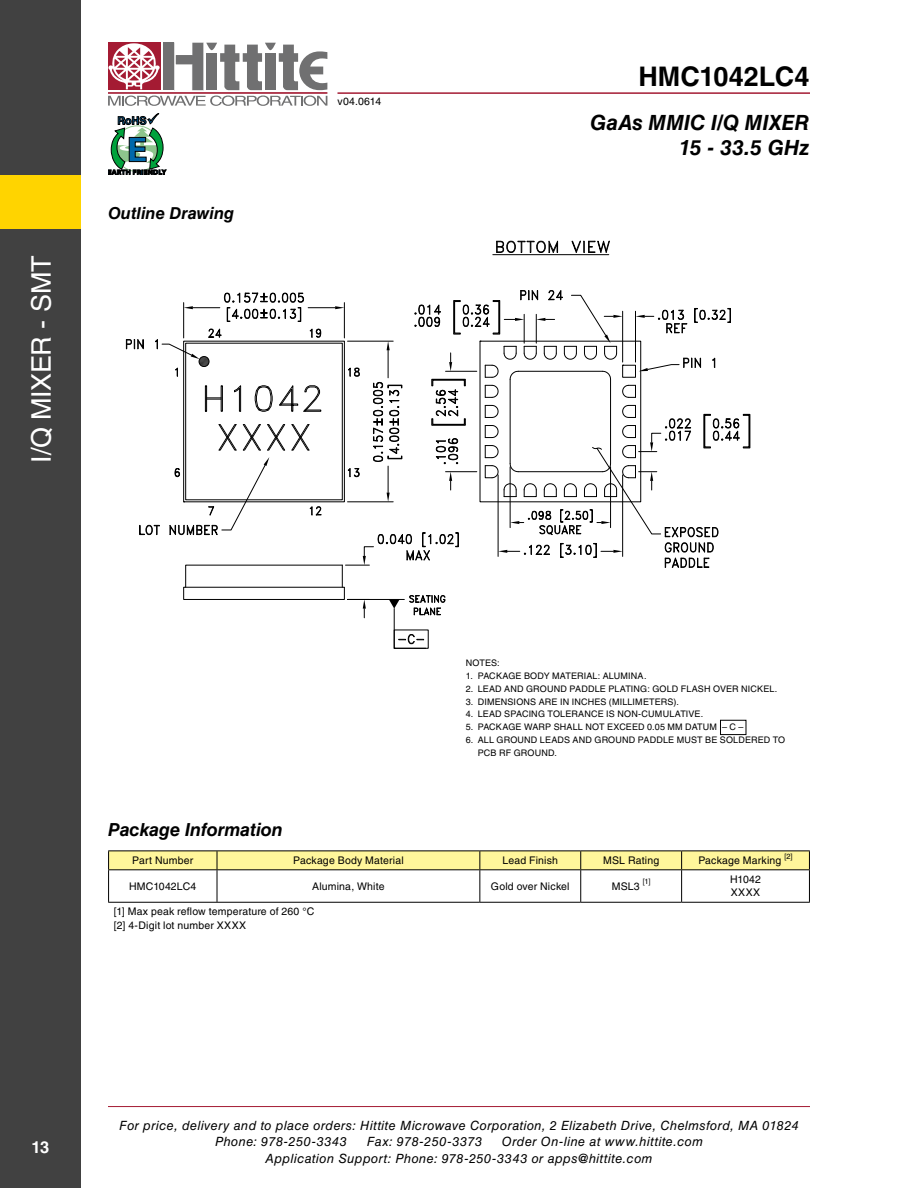
<style>
.page{position:relative;width:918px;height:1188px;background:#fff}
.page>*{position:absolute;margin:0;border:0;box-sizing:border-box;transform-origin:0 0}
.t1{font:27px "Helvetica LT Std";letter-spacing:-.01em;color:#fff}
.t2{font:700 27px "Helvetica LT Std";color:#000}
.t3{font:italic 700 21px/25.2px "Helvetica LT Std";letter-spacing:.005em;color:#000;text-align:right}
.t4{font:italic 700 18px "Helvetica LT Std";letter-spacing:-.005em;color:#000}
.t5{font:italic 700 16.5px "Helvetica LT Std";color:#000}
.t6{font:700 16.5px "Helvetica LT Std";color:#fff}
.t7{font:italic 12.75px/16.5px "Helvetica LT Std";letter-spacing:.035em;color:#000}
.t8{font:10.5px/13.5px "Helvetica LT Std";letter-spacing:.015em;color:#000}
.t9{font:9px "Helvetica LT Std";letter-spacing:.02em;color:#000}
.t10{font:7.5px "Helvetica LT Std";color:#000}
</style>
<div class="page">
<hr style="left:108px;top:1106px;width:702px;height:1px;background:#a41b33">
<hr style="left:338px;top:92px;width:472px;height:2px;background:#a41b33">
<div style="left:163px;top:43px;width:11px;height:47px;background:#707071"></div>
<div style="left:108px;top:43px;width:52px;height:47px;background:#a41b33"></div>
<hr style="left:108px;top:92px;width:219px;height:2px;background:#a41b33">
<svg style="left:176px;top:43px;width:151px;height:47px"></svg>
<svg style="left:108px;top:96px;width:219px;height:10px"></svg>
<svg style="left:108px;top:43px;width:52px;height:46px"></svg>
<svg style="left:108px;top:113px;width:58px;height:62px"></svg>
<div style="left:0;top:0;width:81px;height:1188px;background:#414141"></div>
<div style="left:0;top:175px;width:81px;height:54px;background:#ffd400"></div>
<div style="left:720px;top:720px;width:26px;height:15px;border:1px solid #000"></div>
<hr style="left:108px;top:850px;width:109px;height:1px;background:#000">
<hr style="left:217px;top:850px;width:263px;height:1px;background:#000">
<hr style="left:480px;top:850px;width:101px;height:1px;background:#000">
<hr style="left:581px;top:850px;width:101px;height:1px;background:#000">
<hr style="left:682px;top:850px;width:128px;height:1px;background:#000">
<svg style="left:108px;top:851px;width:702px;height:18px;background:#f6ee96"></svg>
<hr style="left:108px;top:869px;width:109px;height:1px;background:#000">
<hr style="left:108px;top:870px;width:1px;height:32px;background:#000">
<hr style="left:217px;top:869px;width:263px;height:1px;background:#000">
<hr style="left:217px;top:870px;width:1px;height:32px;background:#000">
<hr style="left:480px;top:869px;width:101px;height:1px;background:#000">
<hr style="left:479px;top:870px;width:1px;height:32px;background:#000">
<hr style="left:581px;top:869px;width:101px;height:1px;background:#000">
<hr style="left:580px;top:870px;width:1px;height:32px;background:#000">
<hr style="left:682px;top:869px;width:128px;height:1px;background:#000">
<hr style="left:681px;top:870px;width:1px;height:32px;background:#000">
<hr style="left:809px;top:870px;width:1px;height:32px;background:#000">
<hr style="left:108px;top:902px;width:109px;height:1px;background:#000">
<hr style="left:217px;top:902px;width:263px;height:1px;background:#000">
<hr style="left:480px;top:902px;width:101px;height:1px;background:#000">
<hr style="left:581px;top:902px;width:101px;height:1px;background:#000">
<hr style="left:682px;top:902px;width:128px;height:1px;background:#000">
<svg style="left:496px;top:240px;width:63px;height:13px"></svg>
<svg style="left:571px;top:240px;width:39px;height:13px"></svg>
<hr style="left:493px;top:254px;width:116px;height:1px;background:#000">
<hr style="left:348px;top:599px;width:56px;height:1px;background:#000">
<svg style="left:363px;top:600px;width:3px;height:18px"></svg>
<svg style="left:389px;top:595px;width:57px;height:54px"></svg>
<svg style="left:126px;top:290px;width:625px;height:297px"></svg>
<div style="left:183px;top:587px;width:162px;height:13px;border:1px solid #000"></div>
<h1 class="t1" style="left:26px;top:463px;width:209px;rotate:-90deg">I/Q Mixer - SMT</h1>
<h3 class="t5" style="left:108px;top:203px;width:128px">Outline Drawing</h3>
<p class="t8" style="left:338px;top:94px;width:45px">v04.0614</p>
<h1 class="t2" style="left:638px;top:60px;width:173px">HMC1042LC4</h1>
<h2 class="t3" style="left:590px;top:109px;width:221px">GaAs MMIC I/Q MIXER<br>15 - 33.5 GHz</h2>
<p class="t9" style="left:466px;top:658px;width:35px">NOTES:</p>
<p class="t9" style="left:466px;top:671px;width:182px">1. PACKAGE BODY MATER IAL: ALUMINA.</p>
<p class="t9" style="left:466px;top:683px;width:313px">2. LEAD AND GROUND PADDLE PLATING: GOLD FLASH OVER NICKEL.</p>
<p class="t9" style="left:466px;top:696px;width:215px">3. DIMENSIONS ARE IN INCHES (MILLIMETERS).</p>
<p class="t9" style="left:466px;top:709px;width:239px">4. LEAD SPACING TOLERANCE IS NON-CUMULATIVE.</p>
<p class="t9" style="left:466px;top:722px;width:279px">5. PACKAGE WARP SHALL NOT EXCEED 0.05 MM DATUM – C –</p>
<p class="t9" style="left:466px;top:734px;width:287px">6. ALL GROUND LEADS AND GROUND PADDLE MUST BE SOLDERE</p>
<p class="t9" style="left:764px;top:734px;width:23px">D TO</p>
<p class="t9" style="left:478px;top:747px;width:81px">PCB RF GROUND.</p>
<h3 class="t4" style="left:108px;top:819px;width:176px">Package Information</h3>
<p class="t8" style="left:132px;top:853px;width:62px">Part Number</p>
<p class="t8" style="left:293px;top:853px;width:112px">Package Body Material</p>
<p class="t8" style="left:503px;top:853px;width:57px">Lead Finish</p>
<p class="t8" style="left:603px;top:853px;width:58px">MSL Rating</p>
<p class="t8" style="left:698px;top:853px;width:96px">Package Marking <sup>[2]</sup></p>
<p class="t8" style="left:129px;top:879px;width:69px">HMC1042LC4</p>
<p class="t8" style="left:312px;top:879px;width:74px">Alumina, White</p>
<p class="t8" style="left:491px;top:879px;width:80px">Gold over Nickel</p>
<p class="t8" style="left:612px;top:879px;width:30px">MSL3</p>
<p class="t10" style="left:643px;top:877px;width:9px">[1]</p>
<p class="t8" style="left:730px;top:872px;width:32px">H1042<br>XXXX</p>
<p class="t8" style="left:114px;top:905px;width:202px">[1] Max peak reflow temperature of 260 °C [2] 4-Digit lot number XXXX</p>
<h3 class="t6" style="left:32px;top:1138px;width:19px">13</h3>
<h3 class="t7" style="left:215px;top:1117px;width:585px;text-indent:-96px">For price, delivery and to place orders: Hittite Microwave Corporation, 2 Elizabeth Drive, Chelmsford, MA 01824<br>Phone: 978-250-3343</h3>
<h3 class="t7" style="left:265px;top:1133px;width:439px;text-indent:236px">Order On-line at www.hittite.com<br>Application Support: Phone: 978-250-3343 or apps@hittite.com</h3>
<h3 class="t7" style="left:367px;top:1133px;width:117px">Fax: 978-250-3373</h3>
</div>
